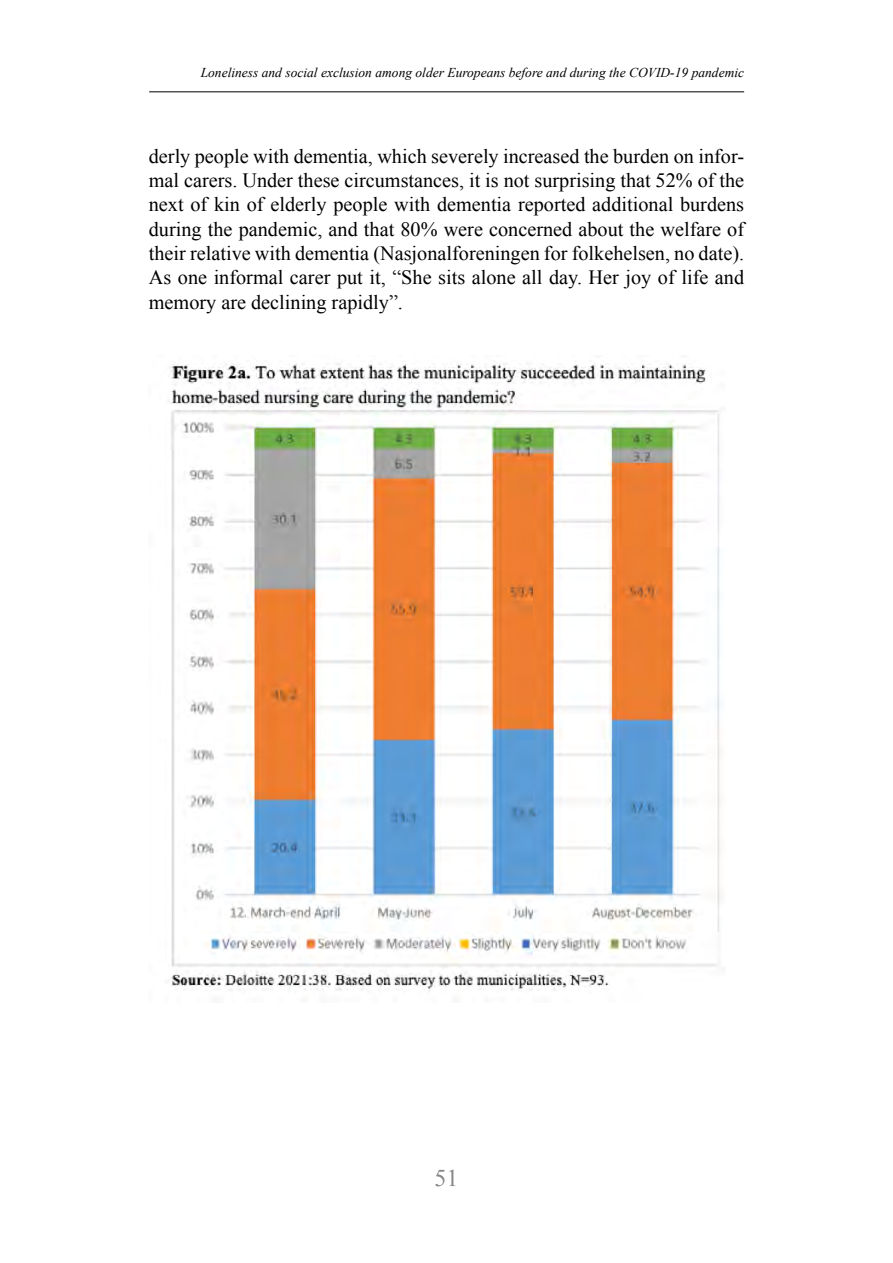
<style>
.page{position:relative;width:893px;height:1263px;background:#fff}
.page>*{position:absolute;margin:0;border:0;box-sizing:border-box;transform-origin:0 0}
.t1{font:24px "Times New Roman";color:#878787}
.t2{font:20.25px/24.3px "Times New Roman";color:#000;text-align:justify}
.t3{font:italic 13.5px "Times New Roman";color:#000}
</style>
<div class="page">
<hr style="left:149px;top:91px;width:595px;height:1px;background:#000">
<img style="left:166px;top:355px;width:554px;height:636px">
<p class="t3" style="left:201px;top:63px;width:545px">Loneliness and social exclusion among older Europeans before and during the COVID-19 pandemic</p>
<p class="t2" style="left:149px;top:144px;width:597px">derly people with dementia, which severely increased the burden on infor&shy;mal carers. Under these circumstances, it is not surprising that 52% of the next of kin of elderly people with dementia reported additional burdens during the pandemic, and that 80% were concerned about the welfare of their relative with dementia (Nasjonalforeningen for folkehelsen, no date).<br>As one informal carer put it, “She sits alone all day. Her joy of life and memory are declining rapidly”.</p>
<p class="t1" style="left:434px;top:1162px;width:25px">51</p>
</div>
